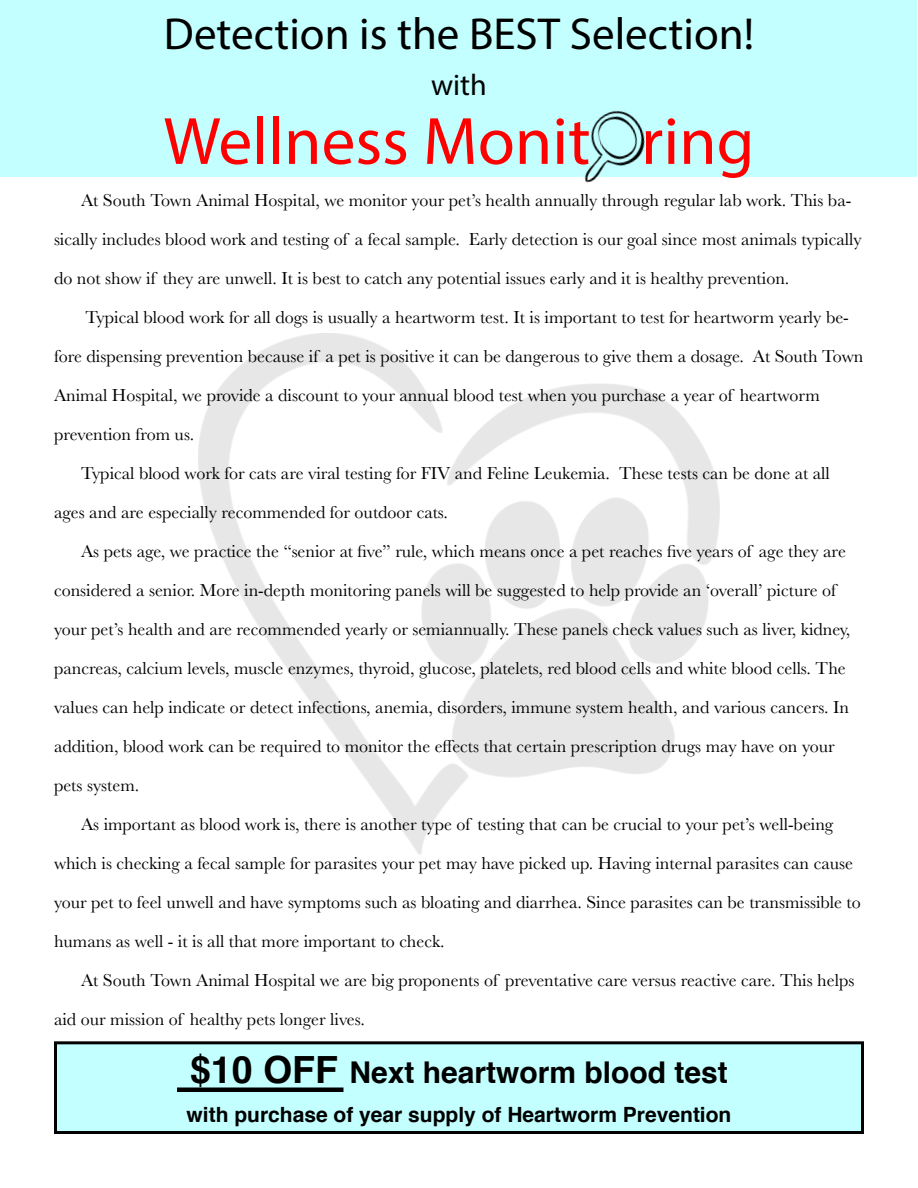
<style>
.page{position:relative;width:918px;height:1188px;background:#fff}
.page>*{position:absolute;margin:0;border:0;box-sizing:border-box;transform-origin:0 0}
.t1{font:67.5px "Myriad Pro";color:#f00}
.t2{font:45px "Myriad Pro";color:#000}
.t3{font:700 30px "Helvetica";color:#000}
.t4{font:30px "Myriad Pro";color:#000}
.t5{font:700 21px "Helvetica";color:#000}
.t6{font:18px/39px "Baskerville";color:#000}
.s1{font-size:37.5px}
</style>
<div class="page">
<div style="left:1px;top:1px;width:916px;height:176px;background:#c3ffff"></div>
<img style="left:198px;top:333px;width:522px;height:522px">
<div style="left:56px;top:1043px;width:806px;height:89px;background:#c3ffff"></div>
<hr style="left:177px;top:1088px;width:167px;height:4px;background:#000">
<div style="left:54px;top:1041px;width:810px;height:93px;border:3px solid #000"></div>
<img style="left:584px;top:110px;width:61px;height:73px">
<p class="t2" style="left:164px;top:6px;width:592px">Detection is the BEST Selection!</p>
<p class="t4" style="left:431px;top:67px;width:57px">with</p>
<p class="t1" style="left:164px;top:100px;width:592px">Wellness Monit ring</p>
<p class="t6" style="left:54px;top:180px;width:809px;text-indent:27px">At South Town Animal Hospital, we monitor your pet’s health annually through regular lab work. This ba&shy;sically includes blood work and testing of a fecal sample. Early detection is our goal since most animals typically do not show if they are unwell. It is best to catch any potential issues early and it is healthy prevention.</p>
<p class="t6" style="left:54px;top:297px;width:811px;text-indent:32px">Typical blood work for all dogs is usually a heartworm test. It is important to test for heartworm yearly be&shy;fore dispensing prevention because if a pet is positive it can be dangerous to give them a dosage. At South Town Animal Hospital, we provide a discount to your annual blood test when you purchase a year of heartworm prevention from us.</p>
<p class="t6" style="left:54px;top:453px;width:777px;text-indent:27px">Typical blood work for cats are viral testing for FIV and Feline Leukemia. These tests can be done at all ages and are especially recommended for outdoor cats.</p>
<p class="t6" style="left:54px;top:531px;width:798px;text-indent:27px">As pets age, we practice the “senior at five” rule, which means once a pet reaches five years of age they are considered a senior. More in-depth monitoring panels will be suggested to help provide an ‘overall’ picture of your pet’s health and are recommended yearly or semiannually. These panels check values such as liver, kidney, pancreas, calcium levels, muscle enzymes, thyroid, glucose, platelets, red blood cells and white blood cells. The values can help indicate or detect infections, anemia, disorders, immune system health, and various cancers. In addition, blood work can be required to monitor the effects that certain prescription drugs may have on your pets system.</p>
<p class="t6" style="left:54px;top:804px;width:808px;text-indent:27px">As important as blood work is, there is another type of testing that can be crucial to your pet’s well-being which is checking a fecal sample for parasites your pet may have picked up. Having internal parasites can cause your pet to feel unwell and have symptoms such as bloating and diarrhea. Since parasites can be transmissible to humans as well - it is all that more important to check.</p>
<p class="t6" style="left:54px;top:960px;width:802px;text-indent:27px">At South Town Animal Hospital we are big proponents of preventative care versus reactive care. This helps aid our mission of healthy pets longer lives.</p>
<p class="t3" style="left:190px;top:1048px;width:539px"><span class="s1">$10 OFF</span> Next heartworm blood test</p>
<p class="t5" style="left:187px;top:1098px;width:546px">with purchase of year supply of Heartworm Prevention</p>
</div>
